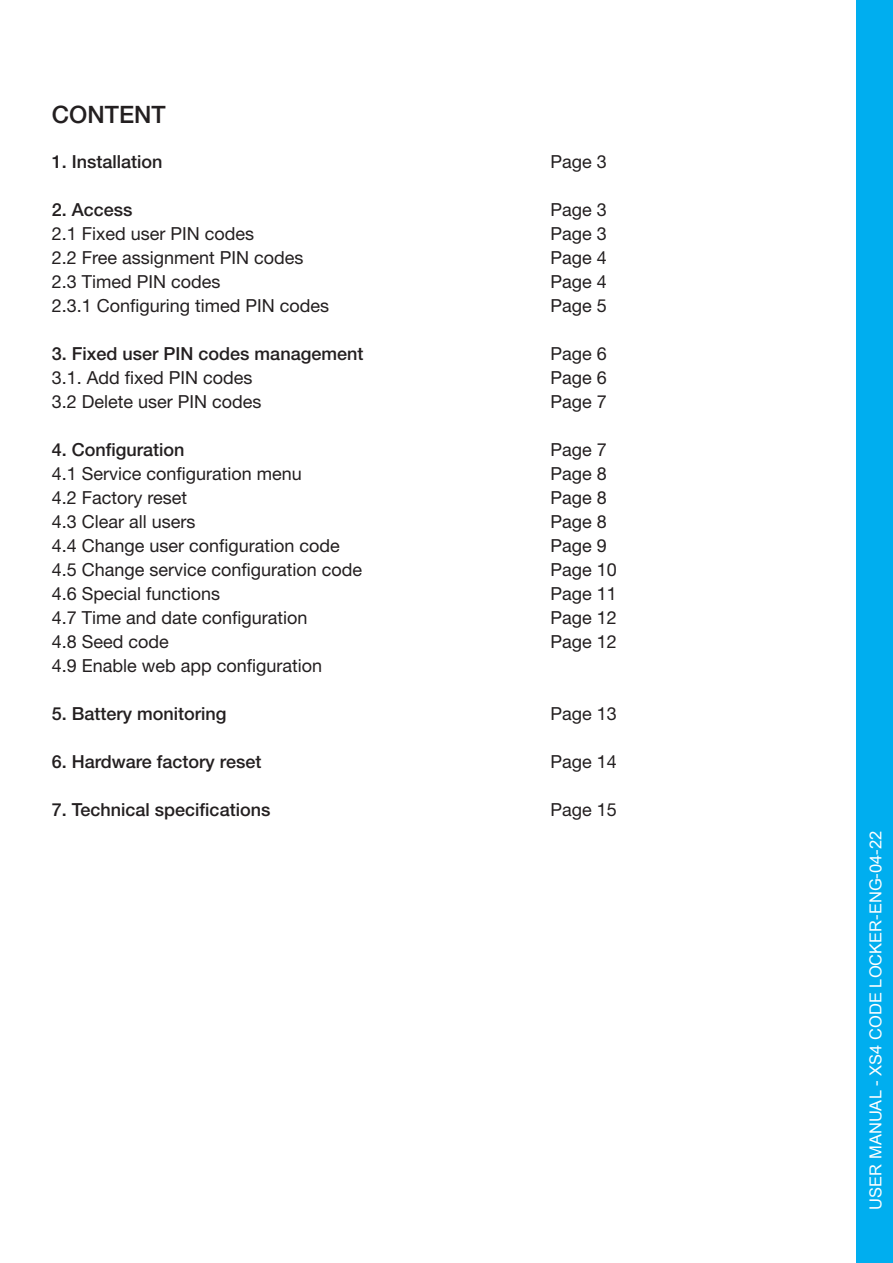
<style>
.page{position:relative;width:893px;height:1263px;background:#fff}
.page>*{position:absolute;margin:0;border:0;box-sizing:border-box;transform-origin:0 0}
.t1{font:500 24px "Helvetica Neue LT Std";color:#231f20}
.t2{font:18px/24px "Helvetica Neue LT Std";color:#231f20}
.t3{font:500 18px "Helvetica Neue LT Std";color:#231f20}
.t4{font:16.5px "Arial Unicode MS";color:#fff}
</style>
<div class="page">
<div style="left:856px;top:0;width:37px;height:1263px;background:#00aeef"></div>
<h1 class="t1" style="left:52px;top:101px;width:115px">CONTENT</h1>
<p class="t3" style="left:52px;top:151px;width:112px">1. Installation</p>
<p class="t3" style="left:52px;top:199px;width:82px">2. Access</p>
<p class="t2" style="left:52px;top:221px;width:279px">2.1 Fixed user PIN codes<br>2.2 Free assignment PIN codes<br>2.3 Timed PIN codes<br>2.3.1 Configuring timed PIN codes</p>
<p class="t3" style="left:52px;top:343px;width:313px">3. Fixed user PIN codes management</p>
<p class="t2" style="left:52px;top:365px;width:211px">3.1. Add fixed PIN codes<br>3.2 Delete user PIN codes</p>
<p class="t3" style="left:52px;top:439px;width:134px">4. Configuration</p>
<p class="t2" style="left:52px;top:461px;width:312px">4.1 Service configuration menu<br>4.2 Factory reset<br>4.3 Clear all users<br>4.4 Change user configuration code<br>4.5 Change service configuration code<br>4.6 Special functions<br>4.7 Time and date configuration<br>4.8 Seed code<br>4.9 Enable web app configuration</p>
<p class="t3" style="left:52px;top:703px;width:176px">5. Battery monitoring</p>
<p class="t3" style="left:52px;top:751px;width:211px">6. Hardware factory reset</p>
<p class="t3" style="left:52px;top:799px;width:220px">7. Technical specifications</p>
<p class="t2" style="left:550px;top:149px;width:58px">Page 3</p>
<p class="t2" style="left:550px;top:197px;width:58px;text-align:justify">Page 3<br>Page 3<br>Page 4<br>Page 4<br>Page 5</p>
<p class="t2" style="left:550px;top:341px;width:58px;text-align:justify">Page 6<br>Page 6<br>Page 7</p>
<p class="t2" style="left:550px;top:437px;width:68px">Page 7<br>Page 8<br>Page 8<br>Page 8<br>Page 9<br>Page 10<br>Page 11<br>Page 12<br>Page 12</p>
<p class="t2" style="left:550px;top:701px;width:68px">Page 13</p>
<p class="t2" style="left:550px;top:749px;width:68px">Page 14</p>
<p class="t2" style="left:550px;top:797px;width:68px">Page 15</p>
<p class="t4" style="left:863px;top:1209px;width:380px;rotate:-90deg">USER MANUAL - XS4 CODE LOCKER-ENG-04-22</p>
</div>
